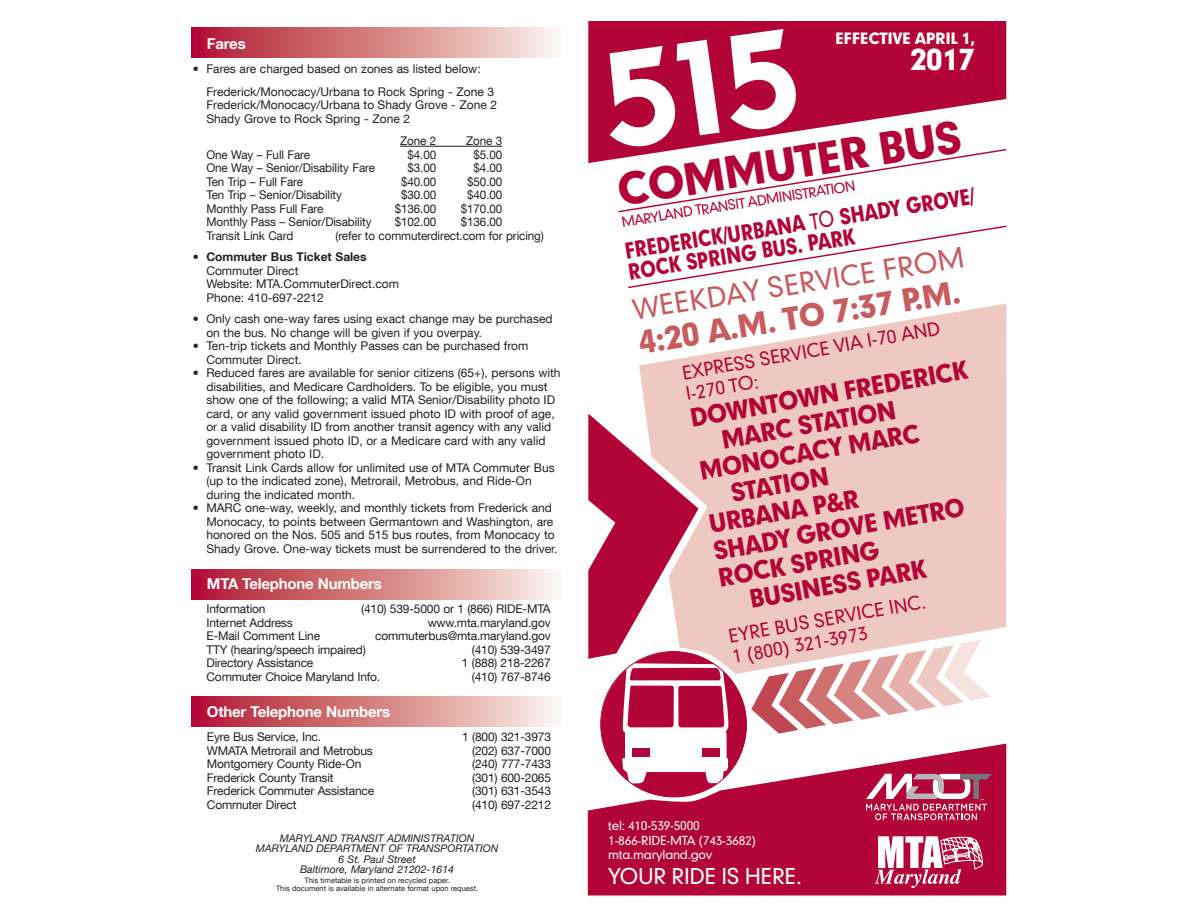
<style>
.page{position:relative;width:1188px;height:918px;background:#fff}
.page>*{position:absolute;margin:0;border:0;box-sizing:border-box;transform-origin:0 0}
.t1{font:42px "Geometric 706 BT Black B";color:#b30437}
.t2{font:30px "Geometric 706 BT Black B";color:#c75b5f}
.t3{font:27.75px "Geometric 706 BT Black B";color:#fff}
.t4{font:27px "Geometric 706 BT Medium B";color:#c75b5f}
.t5{font:24px "Geometric 706 BT Black B";color:#b30437;scale:.96 1}
.t6{font:21px/21px "Geometric 706 BT Black B";color:#b30437;scale:.85 1}
.t7{font:21px "Geometric 706 BT Medium B";letter-spacing:-.02em;color:#fff}
.t8{font:18px/21px "Geometric 706 BT Medium B";color:#b30437}
.t9{font:700 15px "Helvetica Neue LT Com";letter-spacing:-.015em;color:#fff}
.t10{font:15px "Geometric 706 BT Black B";letter-spacing:-.03em;color:#fff}
.t11{font:13.5px "Geometric 706 BT Medium B";color:#b30437}
.t12{font:12px/13.5px "Helvetica Neue LT Com";color:#231f20}
.t13{font:12px/14.5px "Geometric 706 BT Medium B";letter-spacing:-.02em;color:#fff}
.t14{font:italic 10.5px/10.5px "Helvetica Neue LT Com";color:#231f20;text-align:center}
.t15{font:7.5px/7.5px "Helvetica Neue LT Com";color:#231f20;text-align:center}
.s1{font-weight:700}
.s2{font-family:"Geometric 706 BT Medium B"}
</style>
<div class="page">
<svg style="left:191px;top:569px;width:363px;height:30px;background:#d58185"></svg>
<svg style="left:191px;top:28px;width:363px;height:30px;background:#d58185"></svg>
<svg style="left:191px;top:697px;width:363px;height:30px;background:#d58185"></svg>
<hr style="left:400px;top:146px;width:102px;height:1px;background:#231f20">
<div style="left:588px;top:21px;width:418px;height:142px;background:#b30437"></div>
<svg style="left:628px;top:225px;width:379px;height:64px"></svg>
<svg style="left:639px;top:304px;width:367px;height:326px;fill:#eec9c2"></svg>
<div style="left:588px;top:744px;width:418px;height:152px;background:#b30437"></div>
<svg style="left:875px;top:836px;width:108px;height:52px"></svg>
<svg style="left:588px;top:414px;width:404px;height:406px"></svg>
<svg style="left:602px;top:26px;width:405px;height:187px"></svg>
<p class="t9" style="left:207px;top:35px;width:40px">Fares</p>
<p class="t12" style="left:206px;top:58px;width:289px;line-height:22.5px;text-indent:-14px">• Fares are charged based on zones as listed below:<br>Frederick/Monocacy/Urbana to Rock Spring - Zone 3</p>
<p class="t12" style="left:206px;top:98px;width:292px">Frederick/Monocacy/Urbana to Shady Grove - Zone 2<br>Shady Grove to Rock Spring - Zone 2</p>
<p class="t12" style="left:400px;top:134px;width:38px">Zone 2</p>
<p class="t12" style="left:466px;top:134px;width:38px">Zone 3</p>
<p class="t12" style="left:206px;top:148px;width:105px">One Way – Full Fare</p>
<p class="t12" style="left:407px;top:148px;width:30px">$4.00</p>
<p class="t12" style="left:474px;top:148px;width:30px">$5.00</p>
<p class="t12" style="left:206px;top:161px;width:170px">One Way – Senior/Disability Fare</p>
<p class="t12" style="left:407px;top:161px;width:30px">$3.00</p>
<p class="t12" style="left:474px;top:161px;width:30px">$4.00</p>
<p class="t12" style="left:206px;top:175px;width:98px">Ten Trip – Full Fare</p>
<p class="t12" style="left:401px;top:175px;width:37px">$40.00</p>
<p class="t12" style="left:467px;top:175px;width:37px">$50.00</p>
<p class="t12" style="left:206px;top:188px;width:137px">Ten Trip – Senior/Disability</p>
<p class="t12" style="left:401px;top:188px;width:37px">$30.00</p>
<p class="t12" style="left:467px;top:188px;width:37px">$40.00</p>
<p class="t12" style="left:206px;top:202px;width:119px">Monthly Pass Full Fare</p>
<p class="t12" style="left:395px;top:202px;width:43px">$136.00</p>
<p class="t12" style="left:461px;top:202px;width:43px">$170.00</p>
<p class="t12" style="left:206px;top:215px;width:167px">Monthly Pass – Senior/Disability</p>
<p class="t12" style="left:395px;top:215px;width:43px">$102.00</p>
<p class="t12" style="left:461px;top:215px;width:43px">$136.00</p>
<p class="t12" style="left:206px;top:229px;width:88px">Transit Link Card</p>
<p class="t12" style="left:335px;top:229px;width:210px">(refer to commuterdirect.com for pricing)</p>
<p class="t12" style="left:206px;top:250px;width:194px;text-indent:-14px">• <span class="s1">Commuter Bus Ticket Sales<br></span>Commuter Direct<br>Website: MTA.CommuterDirect.com<br>Phone: 410-697-2212</p>
<p class="t12" style="left:206px;top:312px;width:348px;text-indent:-14px">• Only cash one-way fares using exact change may be purchased on the bus. No change will be given if you overpay.</p>
<p class="t12" style="left:206px;top:339px;width:323px;text-indent:-14px">• Ten-trip tickets and Monthly Passes can be purchased from<br>Commuter Direct.</p>
<p class="t12" style="left:206px;top:366px;width:356px;text-indent:-14px">• Reduced fares are available for senior citizens (65+), persons with disabilities, and Medicare Cardholders. To be eligible, you must show one of the following; a valid MTA Senior/Disability photo ID card, or any valid government issued photo ID with proof of age, or a valid disability ID from another transit agency with any valid government issued photo ID, or a Medicare card with any valid government photo ID.</p>
<p class="t12" style="left:206px;top:460px;width:350px;text-indent:-14px">• Transit Link Cards allow for unlimited use of MTA Commuter Bus (up to the indicated zone), Metrorail, Metrobus, and Ride-On during the indicated month.</p>
<p class="t12" style="left:206px;top:501px;width:353px;text-indent:-14px">• MARC one-way, weekly, and monthly tickets from Frederick and Monocacy, to points between Germantown and Washington, are honored on the Nos. 505 and 515 bus routes, from Monocacy to Shady Grove. One-way tickets must be surrendered to the driver.</p>
<p class="t9" style="left:207px;top:575px;width:176px">MTA Telephone Numbers</p>
<p class="t12" style="left:206px;top:602px;width:61px">Information</p>
<p class="t12" style="left:361px;top:602px;width:191px">(410) 539-5000 or 1 (866) RIDE-MTA</p>
<p class="t12" style="left:206px;top:616px;width:88px">Internet Address</p>
<p class="t12" style="left:428px;top:616px;width:125px">www.mta.maryland.gov</p>
<p class="t12" style="left:206px;top:629px;width:115px">E-Mail Comment Line</p>
<p class="t12" style="left:375px;top:629px;width:177px">commuterbus@mta.maryland.gov</p>
<p class="t12" style="left:206px;top:643px;width:161px">TTY (hearing/speech impaired)</p>
<p class="t12" style="left:472px;top:643px;width:80px">(410) 539-3497</p>
<p class="t12" style="left:206px;top:656px;width:108px">Directory Assistance</p>
<p class="t12" style="left:462px;top:656px;width:90px">1 (888) 218-2267</p>
<p class="t12" style="left:206px;top:670px;width:175px">Commuter Choice Maryland Info.</p>
<p class="t12" style="left:472px;top:670px;width:80px">(410) 767-8746</p>
<p class="t9" style="left:207px;top:702px;width:185px">Other Telephone Numbers</p>
<p class="t12" style="left:207px;top:730px;width:116px">Eyre Bus Service, Inc.</p>
<p class="t12" style="left:462px;top:730px;width:90px">1 (800) 321-3973</p>
<p class="t12" style="left:207px;top:743px;width:168px">WMATA Metrorail and Metrobus</p>
<p class="t12" style="left:472px;top:743px;width:80px">(202) 637-7000</p>
<p class="t12" style="left:207px;top:757px;width:156px">Montgomery County Ride-On</p>
<p class="t12" style="left:472px;top:757px;width:80px">(240) 777-7433</p>
<p class="t12" style="left:207px;top:770px;width:128px">Frederick County Transit</p>
<p class="t12" style="left:472px;top:770px;width:80px">(301) 600-2065</p>
<p class="t12" style="left:207px;top:784px;width:169px">Frederick Commuter Assistance</p>
<p class="t12" style="left:472px;top:784px;width:80px">(301) 631-3543</p>
<p class="t12" style="left:207px;top:797px;width:91px">Commuter Direct</p>
<p class="t12" style="left:472px;top:797px;width:80px">(410) 697-2212</p>
<p class="t14" style="left:256px;top:833px;width:244px">MARYLAND TRANSIT ADMINISTRATION<br>MARYLAND DEPARTMENT OF TRANSPORTATION<br>6 St. Paul Street<br>Baltimore, Maryland 21202-1614</p>
<p class="t15" style="left:276px;top:876px;width:204px">This timetable is printed on recycled paper.<br>This document is available in alternate format upon request.</p>
<p class="t10" style="left:835px;top:28px;width:141px">EFFECTIVE APRIL 1,</p>
<h3 class="t3" style="left:910px;top:40px;width:67px">2017</h3>
<h1 class="t1" style="left:613px;top:162px;width:350px;rotate:-9deg">COMMUTER BUS</h1>
<p class="t11" style="left:620px;top:213px;width:238px;rotate:-9deg">MARYLAND TRANSIT ADMINISTRATION</p>
<h3 class="t6" style="left:623px;top:240px;width:418px;rotate:-9deg">FREDERICK/URBANA <span class="s2">TO</span> SHADY GROVE/<br>ROCK SPRING BUS. PARK</h3>
<h3 class="t4" style="left:630px;top:292px;width:337px;rotate:-9deg">WEEKDAY SERVICE FROM</h3>
<h2 class="t2" style="left:635px;top:322px;width:327px;rotate:-9deg">4:20 A.M. TO 7:37 P.M.</h2>
<h3 class="t8" style="left:680px;top:362px;width:263px;rotate:-10deg">EXPRESS SERVICE VIA I-70 AND<br>I-270 TO:</h3>
<h3 class="t5" style="left:687px;top:402px;width:295px;rotate:-10deg">DOWNTOWN FREDERICK</h3>
<h3 class="t5" style="left:719px;top:424px;width:186px;rotate:-10deg">MARC STATION</h3>
<h3 class="t5" style="left:697px;top:455px;width:234px;rotate:-10deg">MONOCACY MARC</h3>
<h3 class="t5" style="left:728px;top:477px;width:105px;rotate:-10deg">STATION</h3>
<h3 class="t5" style="left:706px;top:508px;width:160px;rotate:-10deg">URBANA P&amp;R</h3>
<h3 class="t5" style="left:711px;top:535px;width:267px;rotate:-10deg">SHADY GROVE METRO</h3>
<h3 class="t5" style="left:716px;top:562px;width:172px;rotate:-10deg">ROCK SPRING</h3>
<h3 class="t5" style="left:747px;top:583px;width:189px;rotate:-10deg">BUSINESS PARK</h3>
<h3 class="t8" style="left:727px;top:625px;width:201px;rotate:-10deg">EYRE BUS SERVICE INC.<br>1 (800) 321-3973</h3>
<p class="t13" style="left:608px;top:818px;width:150px">tel: 410-539-5000<br>1-866-RIDE-MTA (743-3682) mta.maryland.gov</p>
<h3 class="t7" style="left:608px;top:863px;width:195px">YOUR RIDE IS HERE.</h3>
</div>
